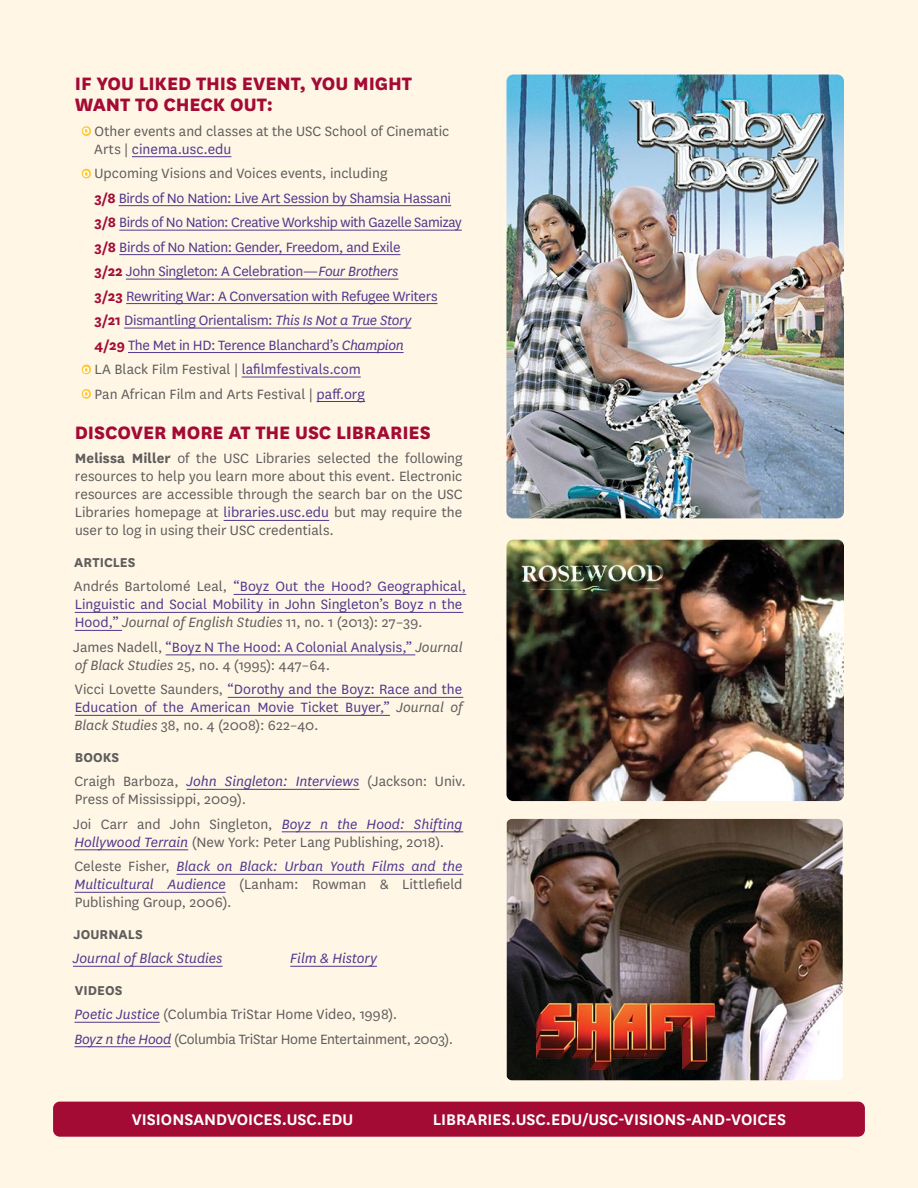
<style>
.page{position:relative;width:918px;height:1188px;background:#fff6e6}
.page>*{position:absolute;margin:0;border:0;box-sizing:border-box;transform-origin:0 0}
.t1{font:800 21px/21px "National";letter-spacing:-.005em;color:#a30b35}
.t2{font:600 18px "National";color:#fff}
.t3{font:15.75px/18px "National";color:#5f5c5c}
.t4{font:15.75px/18px "National";letter-spacing:-.015em;color:#50388c}
.t5{font:italic 15.75px "National";letter-spacing:-.005em;color:#50388c}
.t6{font:700 15px "National";letter-spacing:.005em;color:#5f5c5c}
.s1{font-weight:700;font-size:13.5px;color:#ffc425}
.s2{color:#50388c}
.s3{font-weight:700;color:#a30b35}
.s4{font-style:italic}
.s5{font-weight:700}
.s6{color:#5f5c5c}
.s7{font-style:italic;color:#5f5c5c}
.s8{font-style:italic;color:#50388c}
</style>
<div class="page">
<hr style="left:132px;top:156px;width:99px;height:1px;background:#50388c">
<hr style="left:119px;top:205px;width:332px;height:1px;background:#50388c">
<hr style="left:119px;top:230px;width:343px;height:1px;background:#50388c">
<hr style="left:119px;top:254px;width:281px;height:1px;background:#50388c">
<hr style="left:126px;top:279px;width:272px;height:1px;background:#50388c">
<hr style="left:126px;top:303px;width:311px;height:1px;background:#50388c">
<hr style="left:124px;top:328px;width:287px;height:1px;background:#50388c">
<hr style="left:128px;top:352px;width:276px;height:1px;background:#50388c">
<hr style="left:242px;top:377px;width:119px;height:1px;background:#50388c">
<hr style="left:317px;top:401px;width:48px;height:1px;background:#50388c">
<hr style="left:224px;top:520px;width:105px;height:1px;background:#50388c">
<hr style="left:234px;top:594px;width:232px;height:1px;background:#50388c">
<hr style="left:75px;top:612px;width:388px;height:1px;background:#50388c">
<hr style="left:75px;top:630px;width:47px;height:1px;background:#50388c">
<hr style="left:166px;top:654px;width:249px;height:1px;background:#50388c">
<hr style="left:228px;top:697px;width:235px;height:1px;background:#50388c">
<hr style="left:75px;top:715px;width:315px;height:1px;background:#50388c">
<hr style="left:187px;top:789px;width:172px;height:1px;background:#50388c">
<hr style="left:282px;top:831px;width:181px;height:1px;background:#50388c">
<hr style="left:75px;top:849px;width:113px;height:1px;background:#50388c">
<hr style="left:177px;top:874px;width:286px;height:1px;background:#50388c">
<hr style="left:75px;top:892px;width:151px;height:1px;background:#50388c">
<hr style="left:73px;top:966px;width:150px;height:1px;background:#50388c">
<hr style="left:290px;top:966px;width:87px;height:1px;background:#50388c">
<hr style="left:75px;top:1022px;width:85px;height:1px;background:#50388c">
<hr style="left:75px;top:1046px;width:96px;height:1px;background:#50388c">
<img style="left:507px;top:540px;width:337px;height:261px">
<img style="left:507px;top:819px;width:336px;height:261px">
<img style="left:507px;top:75px;width:337px;height:443px">
<div style="left:53px;top:1102px;width:812px;height:35px;background:#a30b35;border-radius:7px"></div>
<h1 class="t1" style="left:75px;top:72px;width:339px">IF YOU LIKED THIS EVENT, YOU MIGHT<br>WANT TO CHECK OUT:</h1>
<p class="t3" style="left:94px;top:121px;width:357px;text-indent:-11px"><span class="s1">o</span> Other events and classes at the USC School of Cinematic<br>Arts | <span class="s2">cinema.usc.edu</span></p>
<p class="t3" style="left:83px;top:164px;width:306px"><span class="s1">o</span> Upcoming Visions and Voices events, including</p>
<p class="t4" style="left:94px;top:188px;width:358px"><span class="s3">3/8</span> Birds of No Nation: Live Art Session by Shamsia Hassani</p>
<p class="t4" style="left:94px;top:213px;width:369px"><span class="s3">3/8</span> Birds of No Nation: Creative Workship with Gazelle Samizay</p>
<p class="t4" style="left:95px;top:237px;width:307px"><span class="s3">3/8</span> Birds of No Nation: Gender, Freedom, and Exile</p>
<p class="t4" style="left:95px;top:262px;width:305px"><span class="s3">3/22</span> John Singleton: A Celebration—<span class="s4">Four Brothers</span></p>
<p class="t4" style="left:95px;top:286px;width:344px"><span class="s3">3/23</span> Rewriting War: A Conversation with Refugee Writers</p>
<p class="t4" style="left:95px;top:311px;width:318px"><span class="s3">3/21</span> Dismantling Orientalism: <span class="s4">This Is Not a True Story</span></p>
<p class="t4" style="left:95px;top:335px;width:311px"><span class="s3">4/29</span> The Met in HD: Terence Blanchard’s <span class="s4">Champion</span></p>
<p class="t3" style="left:83px;top:360px;width:279px"><span class="s1">o</span> LA Black Film Festival | <span class="s2">lafilmfestivals.com</span></p>
<p class="t3" style="left:83px;top:384px;width:284px"><span class="s1">o</span> Pan African Film and Arts Festival | <span class="s2">paff.org</span></p>
<h1 class="t1" style="left:75px;top:420px;width:357px">DISCOVER MORE AT THE USC LIBRARIES</h1>
<p class="t3" style="left:75px;top:449px;width:389px;text-align:justify"><span class="s5">Melissa Miller</span> of the USC Libraries selected the following resources to help you learn more about this event. Electronic resources are accessible through the search bar on the USC Libraries homepage at <span class="s2">libraries.usc.edu</span> but may require the user to log in using their USC credentials.</p>
<p class="t6" style="left:74px;top:552px;width:63px">ARTICLES</p>
<p class="t4" style="left:74px;top:577px;width:394px"><span class="s6">Andrés Bartolomé Leal,</span> “Boyz Out the Hood? Geographical,<br>Linguistic and Social Mobility in John Singleton’s Boyz n the<br>Hood,” <span class="s7">Journal of English Studies</span> <span class="s6">11, no. 1 (2013): 27–39.</span></p>
<p class="t3" style="left:73px;top:637px;width:391px">James Nadell, <span class="s2">“Boyz N The Hood: A Colonial Analysis,”</span> <span class="s4">Journal of Black Studies</span> 25, no. 4 (1995): 447–64.</p>
<p class="t4" style="left:74px;top:680px;width:390px;text-align:justify"><span class="s6">Vicci Lovette Saunders,</span> “Dorothy and the Boyz: Race and the Education of the American Movie Ticket Buyer,” <span class="s7">Journal of Black Studies</span> <span class="s6">38, no. 4 (2008): 622–40.</span></p>
<p class="t6" style="left:75px;top:747px;width:46px">BOOKS</p>
<p class="t3" style="left:74px;top:772px;width:393px">Craigh Barboza, <span class="s8">John Singleton: Interviews</span> (Jackson: Univ.<br>Press of Mississippi, 2009).</p>
<p class="t3" style="left:73px;top:814px;width:391px">Joi Carr and John Singleton, <span class="s8">Boyz n the Hood: Shifting<br>Hollywood Terrain</span> (New York: Peter Lang Publishing, 2018).</p>
<p class="t3" style="left:74px;top:857px;width:390px;text-align:justify">Celeste Fisher, <span class="s8">Black on Black: Urban Youth Films and the Multicultural Audience</span> (Lanham: Rowman &amp; Littlefield Publishing Group, 2006).</p>
<p class="t6" style="left:74px;top:924px;width:71px">JOURNALS</p>
<p class="t5" style="left:73px;top:949px;width:151px">Journal of Black Studies</p>
<p class="t5" style="left:290px;top:949px;width:88px">Film &amp; History</p>
<p class="t6" style="left:75px;top:980px;width:49px">VIDEOS</p>
<p class="t3" style="left:75px;top:1002px;width:380px;line-height:24.5px"><span class="s8">Poetic Justice</span> (Columbia TriStar Home Video, 1998).<br><span class="s8">Boyz n the Hood</span> (Columbia TriStar Home Entertainment, 2003).</p>
<p class="t2" style="left:132px;top:1107px;width:223px">VISIONSANDVOICES.USC.EDU</p>
<p class="t2" style="left:433px;top:1107px;width:355px">LIBRARIES.USC.EDU/USC-VISIONS-AND-VOICES</p>
</div>
